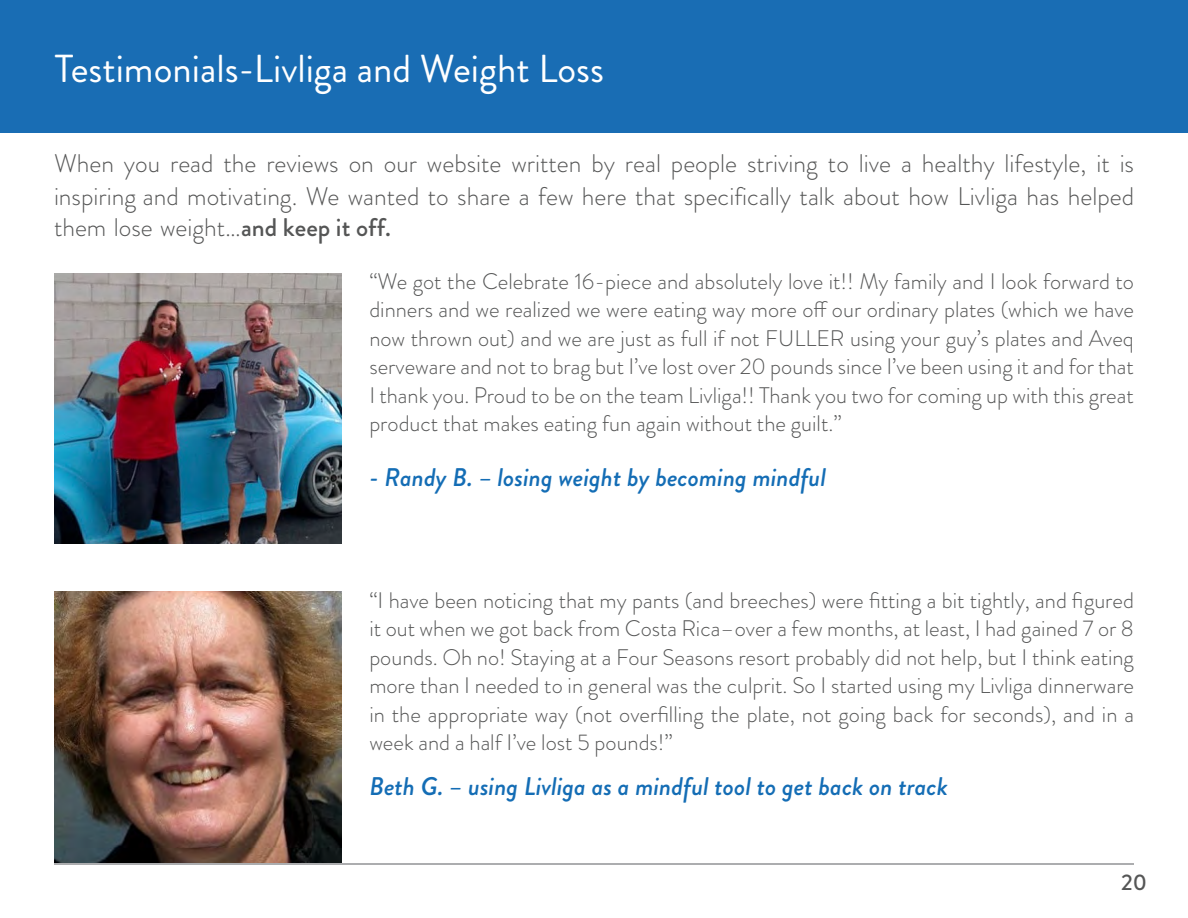
<style>
.page{position:relative;width:1188px;height:918px;background:#fff}
.page>*{position:absolute;margin:0;border:0;box-sizing:border-box;transform-origin:0 0}
.t1{font:39px "Brandon Grotesque";color:#fff}
.t2{font:300 25.5px/32.1px "Brandon Grotesque";color:#555656;text-align:justify}
.t3{font:italic 500 25.5px "Brandon Grotesque";color:#146db5}
.t4{font:300 22.5px/28.5px "Brandon Grotesque";color:#555656;text-align:justify}
.t5{font:500 22.5px "Brandon Grotesque";color:#555656}
.s1{font-weight:500}
</style>
<div class="page">
<div style="left:0;top:0;width:1188px;height:133px;background:#196db4"></div>
<hr style="left:54px;top:863px;width:1080px;height:2px;background:#919395">
<img style="left:55px;top:273px;width:286px;height:271px">
<img style="left:55px;top:592px;width:286px;height:271px">
<h1 class="t1" style="left:55px;top:42px;width:551px">Testimonials-Livliga and Weight Loss</h1>
<p class="t2" style="left:54px;top:148px;width:1082px">When you read the reviews on our website written by real people striving to live a healthy lifestyle, it is inspiring and motivating. We wanted to share a few here that specifically talk about how Livliga has helped them lose weight…<span class="s1">and keep it off.</span></p>
<p class="t4" style="left:369px;top:267px;width:766px">“We got the Celebrate 16-piece and absolutely love it!! My family and I look forward to dinners and we realized we were eating way more off our ordinary plates (which we have now thrown out) and we are just as full if not FULLER using your guy’s plates and Aveq serveware and not to brag but I’ve lost over 20 pounds since I’ve been using it and for that I thank you. Proud to be on the team Livliga!! Thank you two for coming up with this great product that makes eating fun again without the guilt.”</p>
<p class="t3" style="left:369px;top:460px;width:458px">- Randy B. – losing weight by becoming mindful</p>
<p class="t4" style="left:369px;top:586px;width:766px">“I have been noticing that my pants (and breeches) were fitting a bit tightly, and figured it out when we got back from Costa Rica–over a few months, at least, I had gained 7 or 8 pounds. Oh no! Staying at a Four Seasons resort probably did not help, but I think eating more than I needed to in general was the culprit. So I started using my Livliga dinnerware in the appropriate way (not overfilling the plate, not going back for seconds), and in a week and a half I’ve lost 5 pounds!”</p>
<p class="t3" style="left:369px;top:769px;width:580px">Beth G. – using Livliga as a mindful tool to get back on track</p>
<p class="t5" style="left:1121px;top:867px;width:27px">20</p>
</div>
